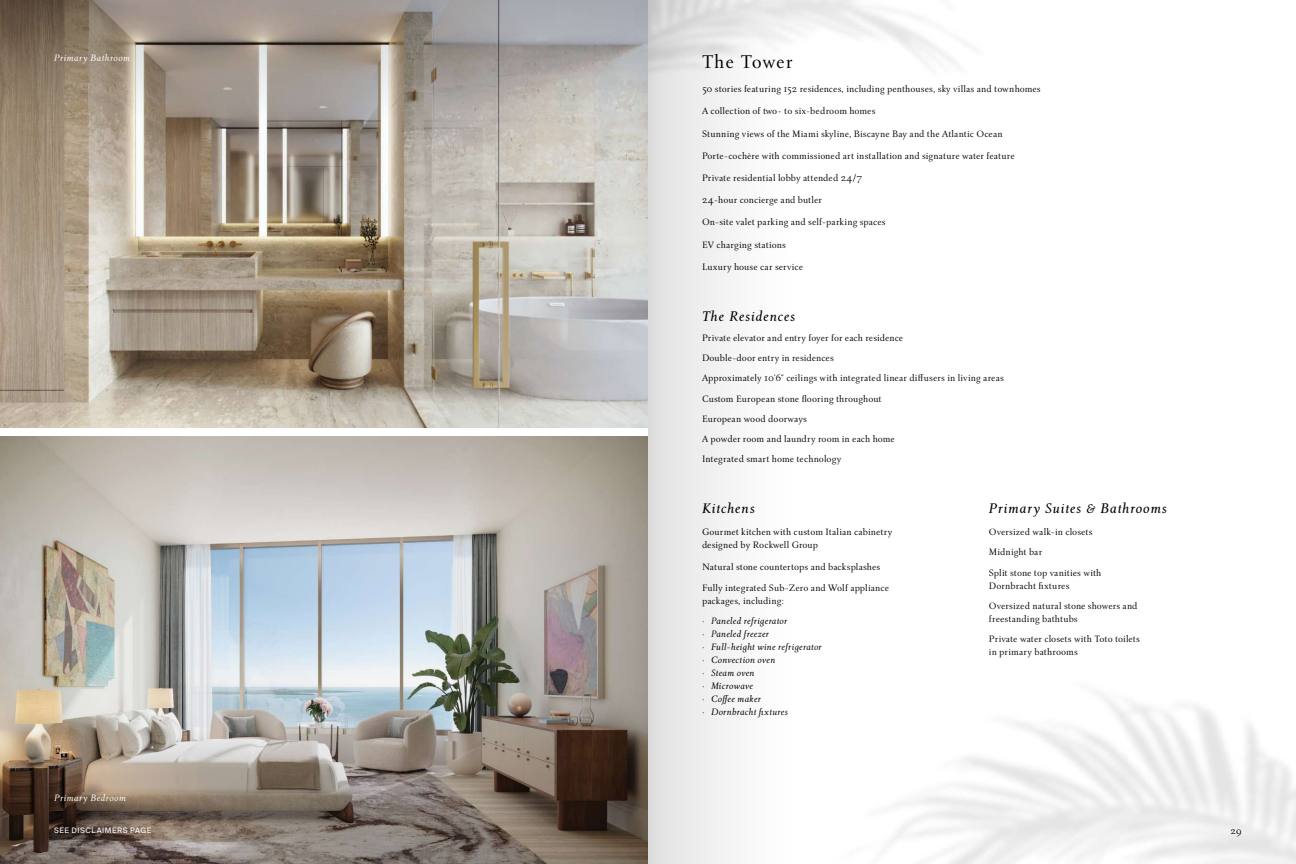
<style>
.page{position:relative;width:1296px;height:864px;background:#fff}
.page>*{position:absolute;margin:0;border:0;box-sizing:border-box;transform-origin:0 0}
.t1{font:20px "Roos St Regis Text";letter-spacing:.03em;color:#000}
.t2{font:italic 15px "Roos St Regis Display";letter-spacing:.045em;color:#000}
.t3{font:10px/20.2px "Roos St Regis Text";letter-spacing:.005em;color:#000}
.t4{font:italic 10px/13px "Roos St Regis Text";letter-spacing:.005em;color:#000}
.t5{font:italic 10px "Roos St Regis Text";letter-spacing:.025em;color:#fff}
.t6{font:7.5px "Suisse Intl";letter-spacing:.07em;color:#fff}
.s1{font-style:italic}
.s2{font-style:normal}
</style>
<div class="page">
<img style="left:0;top:436px;width:648px;height:428px">
<img style="left:0;top:124px;width:648px;height:304px">
<svg style="left:0;top:0;width:648px;height:124px;background:#a0978f"></svg>
<p class="t5" style="left:54px;top:52px;width:78px">Primary Bathroom</p>
<p class="t5" style="left:54px;top:792px;width:74px">Primary Bedroom</p>
<h1 class="t1" style="left:702px;top:51px;width:92px">The Tower</h1>
<p class="t3" style="left:702px;top:79px;width:340px">50 stories featuring 152 residences, including penthouses, sky villas and townhomes</p>
<p class="t3" style="left:702px;top:101px;width:175px">A collection of two- to six-bedroom homes</p>
<p class="t3" style="left:702px;top:124px;width:302px">Stunning views of the Miami skyline, Biscayne Bay and the Atlantic Ocean</p>
<p class="t3" style="left:702px;top:146px;width:314px">Porte-cochère with commissioned art installation and signature water feature</p>
<p class="t3" style="left:702px;top:168px;width:162px">Private residential lobby attended 24/7</p>
<p class="t3" style="left:702px;top:190px;width:122px">24-hour concierge and butler</p>
<p class="t3" style="left:702px;top:212px;width:185px">On-site valet parking and self-parking spaces</p>
<p class="t3" style="left:702px;top:235px;width:85px">EV charging stations</p>
<p class="t3" style="left:702px;top:257px;width:103px">Luxury house car service</p>
<h2 class="t2" style="left:702px;top:308px;width:95px">The Residences</h2>
<p class="t3" style="left:702px;top:328px;width:303px">Private elevator and entry foyer for each residence<br>Double-door entry in residences<br>Approximately 10'6" ceilings with integrated linear diffusers in living areas Custom European stone flooring throughout<br>European wood doorways<br>A powder room and laundry room in each home<br>Integrated smart home technology</p>
<h2 class="t2" style="left:702px;top:500px;width:55px">Kitchens</h2>
<p class="t3" style="left:702px;top:526px;width:192px;line-height:13px">Gourmet kitchen with custom Italian cabinetry designed by Rockwell Group</p>
<p class="t3" style="left:702px;top:557px;width:189px">Natural stone countertops and backsplashes<br>Fully integrated Sub-Zero and Wolf appliance</p>
<p class="t3" style="left:702px;top:591px;width:87px">packages, including: · <span class="s1">Paneled refrigerator</span></p>
<p class="t4" style="left:702px;top:627px;width:121px"><span class="s2">·</span> Paneled freezer<br><span class="s2">·</span> Full-height wine refrigerator <span class="s2">·</span> Convection oven<br><span class="s2">·</span> Steam oven<br><span class="s2">·</span> Microwave<br><span class="s2">·</span> Coffee maker<br><span class="s2">·</span> Dornbracht fixtures</p>
<h2 class="t2" style="left:989px;top:500px;width:180px">Primary Suites &amp; Bathrooms</h2>
<p class="t3" style="left:989px;top:522px;width:114px">Oversized walk-in closets<br>Midnight bar<br>Split stone top vanities with</p>
<p class="t3" style="left:989px;top:576px;width:150px">Dornbracht fixtures<br>Oversized natural stone showers and</p>
<p class="t3" style="left:989px;top:609px;width:153px">freestanding bathtubs<br>Private water closets with Toto toilets</p>
<p class="t3" style="left:989px;top:642px;width:91px">in primary bathrooms</p>
<p class="t6" style="left:54px;top:826px;width:99px">SEE DISCLAIMERS PAGE</p>
<p class="t3" style="left:1230px;top:821px;width:13px">29</p>
</div>
